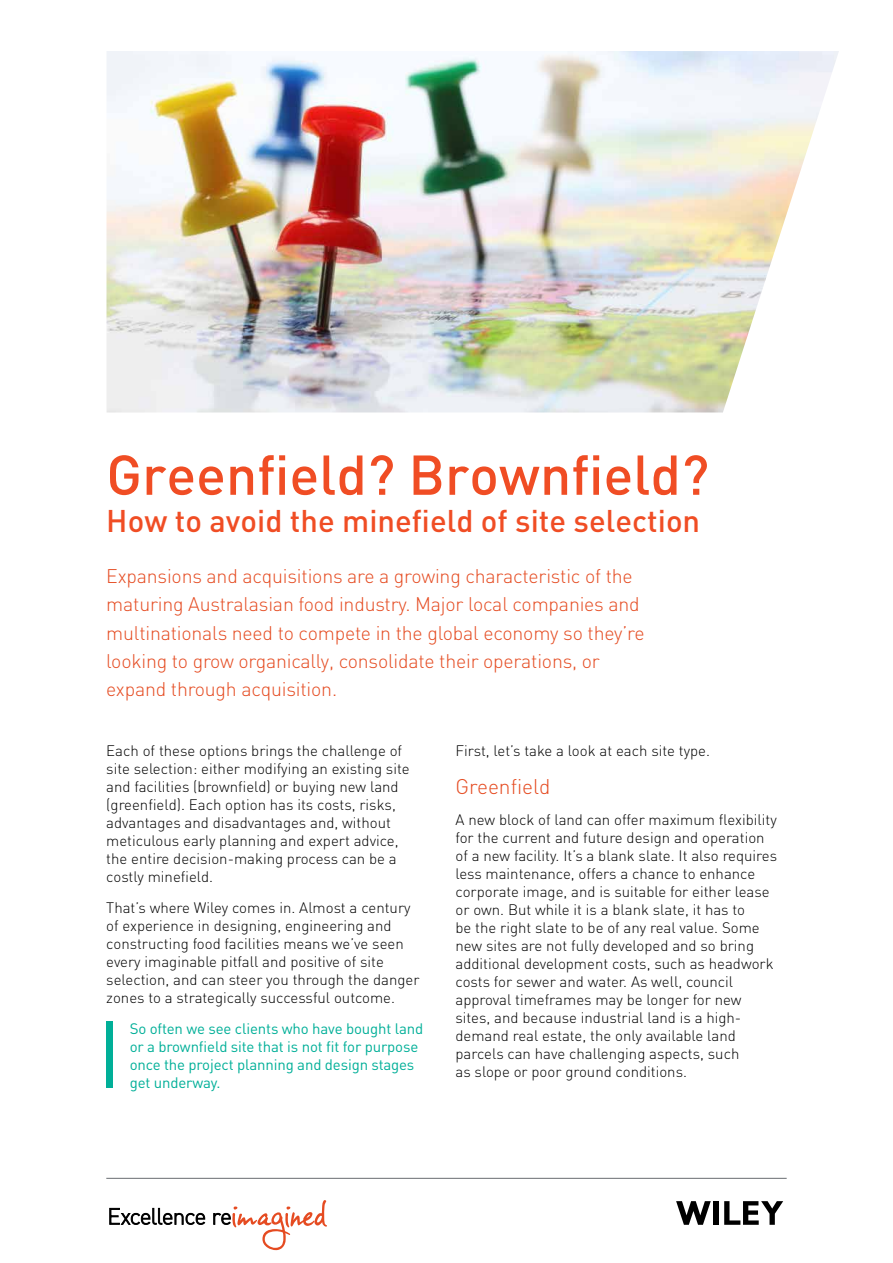
<style>
.page{position:relative;width:893px;height:1263px;background:#fff}
.page>*{position:absolute;margin:0;border:0;box-sizing:border-box;transform-origin:0 0}
.t1{font:500 55.2px "DIN";color:#f04d24}
.t2{font:500 31.05px "DIN";color:#f04d24}
.t3{font:300 21px "DIN";color:#e54b21}
.t4{font:300 19.5px/28.2px "DIN";letter-spacing:-.01em;color:#e54b21}
.t5{font:300 15px/18px "DIN";color:#000}
.t6{font:15px/18px "DIN";letter-spacing:-.01em;color:#00af98}
</style>
<div class="page">
<img style="left:106px;top:51px;width:733px;height:361px">
<div style="left:106px;top:1022px;width:7px;height:66px;background:#00af98"></div>
<svg style="left:109px;top:1200px;width:218px;height:50px"></svg>
<hr style="left:106px;top:1178px;width:681px;height:1px;background:#696c71">
<div style="left:714px;top:1201px;width:5px;height:24px;background:#000"></div>
<svg style="left:724px;top:1201px;width:59px;height:24px"></svg>
<svg style="left:676px;top:1201px;width:35px;height:24px"></svg>
<h1 class="t1" style="left:106px;top:440px;width:604px">Greenfield? Brownfield?</h1>
<h2 class="t2" style="left:106px;top:501px;width:595px">How to avoid the minefield of site selection</h2>
<p class="t4" style="left:106px;top:562px;width:540px">Expansions and acquisitions are a growing characteristic of the maturing Australasian food industry. Major local companies and multinationals need to compete in the global economy so they’re looking to grow organically, consolidate their operations, or expand through acquisition.</p>
<p class="t5" style="left:106px;top:742px;width:305px">Each of these options brings the challenge of site selection: either modifying an existing site and facilities (brownfield) or buying new land (greenfield). Each option has its costs, risks, advantages and disadvantages and, without meticulous early planning and expert advice, the entire decision-making process can be a costly minefield.</p>
<p class="t5" style="left:106px;top:898px;width:315px">That’s where Wiley comes in. Almost a century of experience in designing, engineering and constructing food facilities means we’ve seen every imaginable pitfall and positive of site selection, and can steer you through the danger zones to a strategically successful outcome.</p>
<p class="t6" style="left:130px;top:1019px;width:295px">So often we see clients who have bought land or a brownfield site that is not fit for purpose once the project planning and design stages get underway.</p>
<p class="t5" style="left:455px;top:742px;width:256px">First, let’s take a look at each site type.</p>
<h3 class="t3" style="left:455px;top:774px;width:97px">Greenfield</h3>
<p class="t5" style="left:455px;top:810px;width:323px">A new block of land can offer maximum flexibility for the current and future design and operation of a new facility. It’s a blank slate. It also requires less maintenance, offers a chance to enhance corporate image, and is suitable for either lease or own. But while it is a blank slate, it has to<br>be the right slate to be of any real value. Some new sites are not fully developed and so bring additional development costs, such as headwork costs for sewer and water. As well, council approval timeframes may be longer for new sites, and because industrial land is a high&shy;demand real estate, the only available land parcels can have challenging aspects, such<br>as slope or poor ground conditions.</p>
</div>
